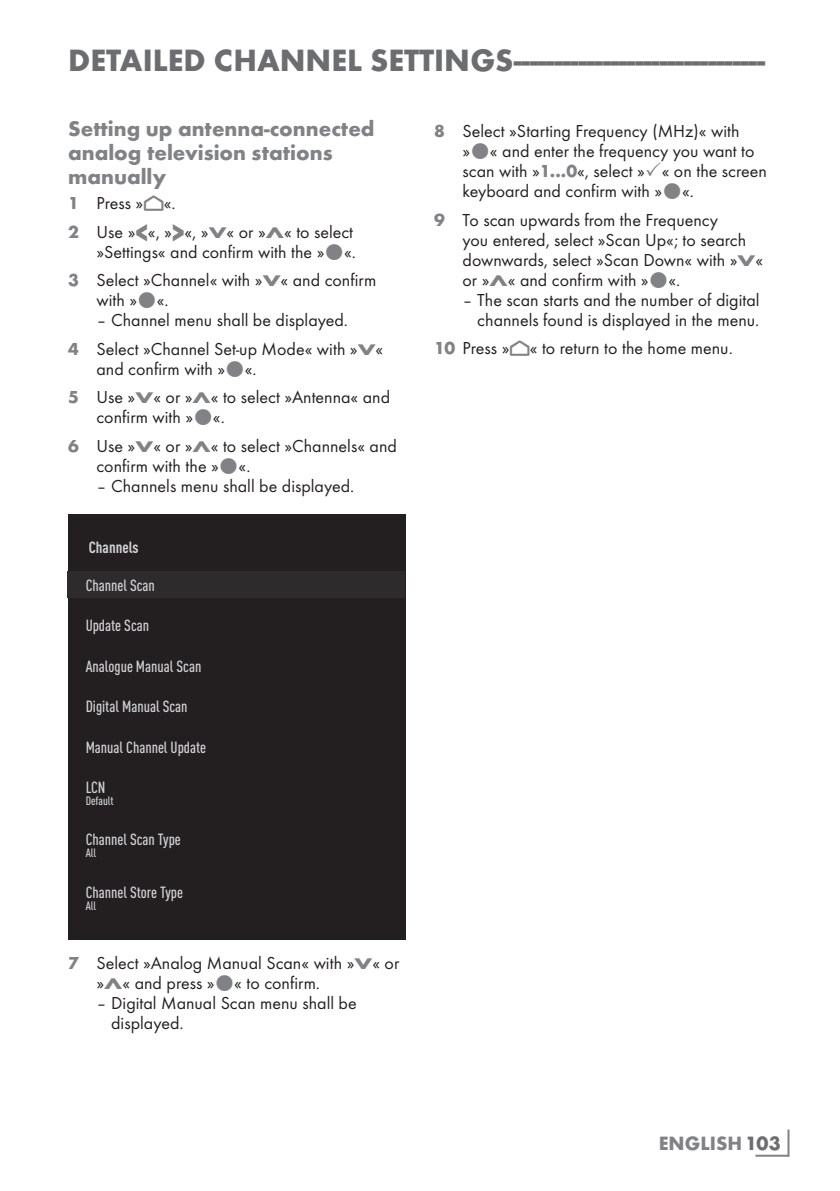
<style>
.page{position:relative;width:840px;height:1191px;background:#fff}
.page>*{position:absolute;margin:0;border:0;box-sizing:border-box;transform-origin:0 0}
.t1{font:700 32px "Futura TOT";color:#6c6d70}
.t2{font:700 22px/24px "Futura TOT";color:#808285}
.t3{font:700 20px "Futura TOT";color:#808285}
.t4{font:18px/20px "Futura TOT Boo";color:#231f20}
.t5{font:500 condensed 16px "DIN Pro";color:#d1d2d4}
.t6{font:700 condensed 16px "DIN Pro";color:#d1d2d4}
.t7{font:500 condensed 12px "DIN Pro";color:#d1d2d4}
.s1{font-family:"Futura TOT";font-weight:700;color:#808285}
.s2{font-family:"Arcelik TS9 Android";font-size:24px;color:#808285}
.s3{font-family:"Futura TOT";font-weight:700;font-size:27.2px;color:#808285}
.s4{font-family:"Futura TOT";font-weight:700;font-size:16px;color:#808285}
.s5{color:#6c6d70}
</style>
<div class="page">
<hr style="left:787px;top:1129px;width:2px;height:27px;background:#808285">
<hr style="left:755px;top:1154px;width:33px;height:2px;background:#808285">
<div style="left:68px;top:514px;width:337px;height:425px;background:#231f20"></div>
<div style="left:67px;top:571px;width:338px;height:27px;background:#2e2b2c"></div>
<h1 class="t1" style="left:68px;top:40px;width:698px">DETAILED CHANNEL SETTINGS-------------------------------</h1>
<p class="t2" style="left:68px;top:116px;width:308px">Setting up antenna-connected analog television stations manually</p>
<p class="t4" style="left:68px;top:189px;width:286px;line-height:28.6px"><span class="s1">1</span> Press »<span class="s2">p</span>«.<br><span class="s1">2</span> Use »<span class="s3">&lt;</span>«, »<span class="s3">&gt;</span>«, »<span class="s4">V</span>« or »<span class="s4">Λ</span>« to select</p>
<p class="t4" style="left:68px;top:237px;width:309px;line-height:28.6px;text-align:center">»Settings« and confirm with the » «.<br><span class="s1">3</span> Select »Channel« with »<span class="s4">V</span>« and confirm</p>
<p class="t4" style="left:96px;top:290px;width:74px">with » «.</p>
<p class="t4" style="left:68px;top:306px;width:316px;line-height:28.6px;text-align:center">– Channel menu shall be displayed.<br><span class="s1">4</span> Select »Channel Set-up Mode« with »<span class="s4">V</span>«</p>
<p class="t4" style="left:68px;top:354px;width:323px;line-height:28.6px;text-indent:28px">and confirm with » «.<br><span class="s1">5</span> Use »<span class="s4">V</span>« or »<span class="s4">Λ</span>« to select »Antenna« and</p>
<p class="t4" style="left:68px;top:403px;width:330px;line-height:28.6px;text-indent:28px">confirm with » «.<br><span class="s1">6</span> Use »<span class="s4">V</span>« or »<span class="s4">Λ</span>« to select »Channels« and</p>
<p class="t4" style="left:96px;top:456px;width:155px">confirm with the » «.</p>
<p class="t4" style="left:96px;top:476px;width:259px">– Channels menu shall be displayed.</p>
<p class="t6" style="left:89px;top:535px;width:51px">Channels</p>
<p class="t5" style="left:86px;top:573px;width:71px">Channel Scan</p>
<p class="t5" style="left:86px;top:614px;width:65px">Update Scan</p>
<p class="t5" style="left:86px;top:654px;width:117px">Analogue Manual Scan</p>
<p class="t5" style="left:86px;top:694px;width:103px">Digital Manual Scan</p>
<p class="t5" style="left:86px;top:735px;width:122px">Manual Channel Update</p>
<p class="t5" style="left:86px;top:775px;width:21px">LCN</p>
<p class="t7" style="left:86px;top:791px;width:29px">Default</p>
<p class="t5" style="left:86px;top:827px;width:97px">Channel Scan Type</p>
<p class="t7" style="left:86px;top:844px;width:12px">All</p>
<p class="t5" style="left:86px;top:880px;width:99px">Channel Store Type</p>
<p class="t7" style="left:86px;top:896px;width:12px">All</p>
<p class="t4" style="left:96px;top:953px;width:304px;text-indent:-28px"><span class="s1">7</span> Select »Analog Manual Scan« with »<span class="s4">V</span>« or »<span class="s4">Λ</span>« and press » « to confirm.</p>
<p class="t4" style="left:111px;top:993px;width:247px;text-indent:-15px">– Digital Manual Scan menu shall be displayed.</p>
<p class="t4" style="left:462px;top:121px;width:306px;text-indent:-28px"><span class="s1">8</span> Select »Starting Frequency (MHz)« with<br>» « and enter the frequency you want to scan with »<span class="s1">1...0</span>«, select » « on the screen keyboard and confirm with » «.</p>
<p class="t4" style="left:462px;top:210px;width:302px;text-indent:-28px"><span class="s1">9</span> To scan upwards from the Frequency<br>you entered, select »Scan Up«; to search downwards, select »Scan Down« with »<span class="s4">V</span>« or »<span class="s4">Λ</span>« and confirm with » «.</p>
<p class="t4" style="left:462px;top:290px;width:298px;text-align:right">– The scan starts and the number of digital channels found is displayed in the menu.</p>
<p class="t4" style="left:434px;top:338px;width:300px"><span class="s1">10</span> Press »<span class="s2">p</span>« to return to the home menu.</p>
<p class="t3" style="left:658px;top:1131px;width:123px">ENGLISH<span class="s5">103</span></p>
</div>
